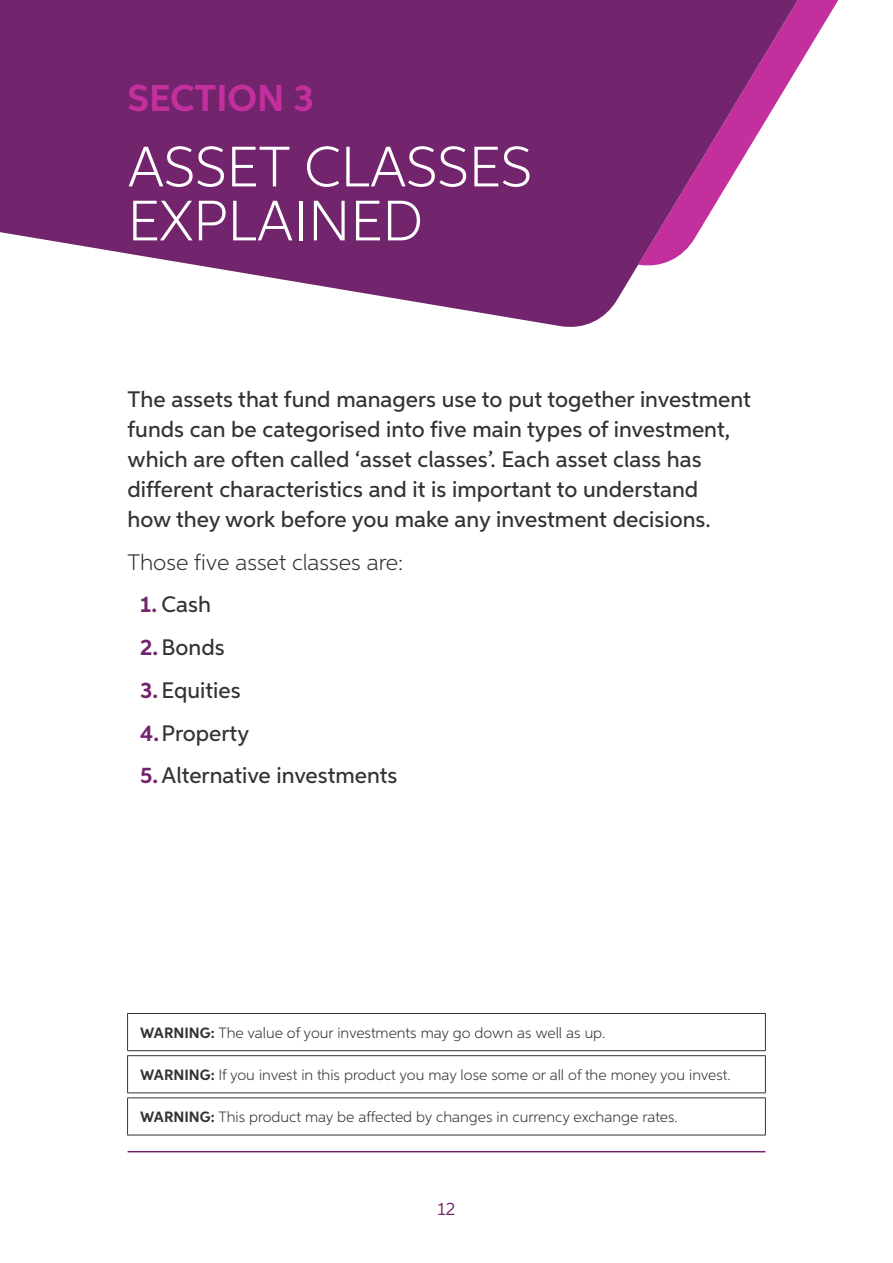
<style>
.page{position:relative;width:893px;height:1263px;background:#fff}
.page>*{position:absolute;margin:0;border:0;box-sizing:border-box;transform-origin:0 0}
.t1{font:300 57px/54px "Aspira";color:#fff}
.t2{font:700 37.5px "Aspira";color:#c42f9e}
.t3{font:500 22.5px/30px "Aspira";color:#333}
.t4{font:300 22.5px "Aspira";color:#333}
.t5{font:18px "Aspira";color:#72246c}
.t6{font:300 15px "Aspira";color:#333}
.s1{font-weight:700;color:#72246c}
.s2{font-weight:700}
</style>
<div class="page">
<hr style="left:128px;top:1151px;width:637px;height:1px;background:#72246c">
<svg style="left:0;top:0;width:839px;height:327px;fill:#72246c"></svg>
<hr style="left:127px;top:1013px;width:639px;height:1px;background:#333">
<hr style="left:127px;top:1014px;width:1px;height:36px;background:#333">
<hr style="left:765px;top:1014px;width:1px;height:36px;background:#333">
<hr style="left:127px;top:1050px;width:639px;height:1px;background:#333">
<hr style="left:127px;top:1055px;width:639px;height:1px;background:#333">
<hr style="left:127px;top:1056px;width:1px;height:36px;background:#333">
<hr style="left:765px;top:1056px;width:1px;height:36px;background:#333">
<hr style="left:127px;top:1092px;width:639px;height:1px;background:#333">
<hr style="left:127px;top:1097px;width:639px;height:1px;background:#333">
<hr style="left:127px;top:1098px;width:1px;height:37px;background:#333">
<hr style="left:765px;top:1098px;width:1px;height:37px;background:#333">
<hr style="left:127px;top:1135px;width:639px;height:1px;background:#333">
<h2 class="t2" style="left:128px;top:75px;width:188px">SECTION 3</h2>
<h1 class="t1" style="left:128px;top:138px;width:406px">ASSET CLASSES<br>EXPLAINED</h1>
<p class="t3" style="left:128px;top:384px;width:625px">The assets that fund managers use to put together investment funds can be categorised into five main types of investment, which are often called ‘asset classes’. Each asset class has different characteristics and it is important to understand<br>how they work before you make any investment decisions.</p>
<p class="t4" style="left:128px;top:548px;width:277px">Those five asset classes are:</p>
<p class="t3" style="left:140px;top:583px;width:86px;line-height:42.8px"><span class="s1">1.</span> Cash<br><span class="s1">2.</span>Bonds</p>
<p class="t3" style="left:140px;top:669px;width:259px;line-height:42.8px"><span class="s1">3.</span> Equities<br><span class="s1">4.</span>Property<br><span class="s1">5.</span>Alternative investments</p>
<p class="t6" style="left:140px;top:1024px;width:467px"><span class="s2">WARNING:</span> The value of your investments may go down as well as up.</p>
<p class="t6" style="left:140px;top:1066px;width:592px"><span class="s2">WARNING:</span> If you invest in this product you may lose some or all of the money you invest.</p>
<p class="t6" style="left:140px;top:1108px;width:539px"><span class="s2">WARNING:</span> This product may be affected by changes in currency exchange rates.</p>
<p class="t5" style="left:438px;top:1198px;width:19px">12</p>
</div>
